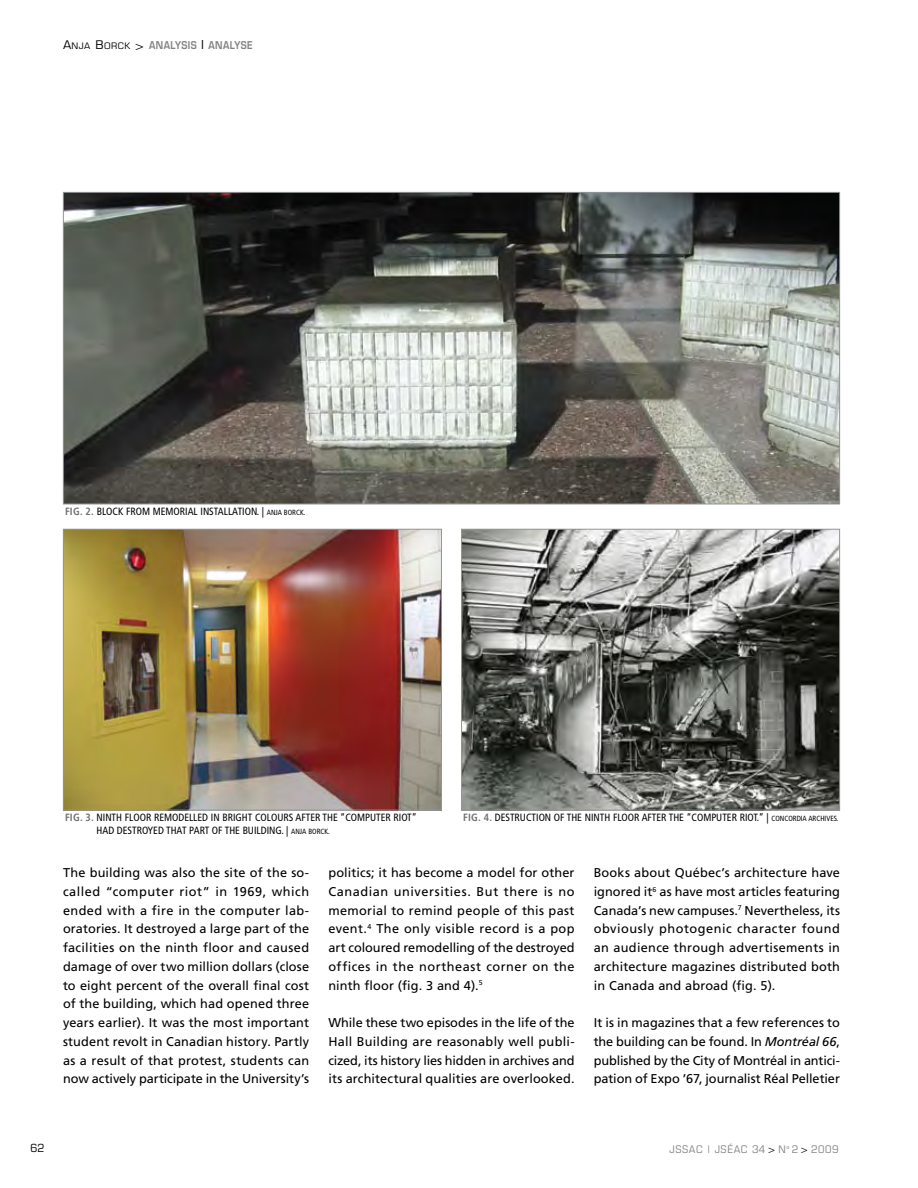
<style>
.page{position:relative;width:918px;height:1188px;background:#fff}
.page>*{position:absolute;margin:0;border:0;box-sizing:border-box;transform-origin:0 0}
.t1{font:12.75px/18.8px "Frutiger";letter-spacing:.005em;color:#000;text-align:justify}
.t2{font:condensed 11.25px "Eurostile";color:#000;scale:1.1 1}
.t3{font:condensed 10.5px/12.8px "Frutiger";color:#000}
.t4{font:600 10.5px "Eurostile";letter-spacing:.05em;color:#808285;scale:.85 1}
.t5{font:condensed 10.5px "Eurostile";letter-spacing:.05em;color:#808285;scale:1.1 1}
.s1{font-weight:400;font-stretch:condensed;font-size:12px;color:#000}
.s2{font-weight:400;font-stretch:condensed;font-size:9px;color:#000}
.s3{font-size:12px;color:#000}
.s4{font-weight:700;color:#6d6f71}
.s5{font-size:7.5px}
.s6{font-style:italic}
.s7{color:#000}
</style>
<div class="page">
<img style="left:65px;top:194px;width:773px;height:308px">
<img style="left:65px;top:531px;width:375px;height:277px">
<div style="left:63px;top:529px;width:379px;height:281px;border:1px solid #939598"></div>
<img style="left:463px;top:531px;width:375px;height:277px">
<div style="left:461px;top:529px;width:379px;height:281px;border:1px solid #939598"></div>
<p class="t4" style="left:63px;top:38px;width:225px"><span class="s1">A</span><span class="s2">NJA</span> <span class="s1">B</span><span class="s2">ORCK</span> <span class="s1">&gt;</span> ANALYSIS <span class="s3">|</span> ANALYSE</p>
<p class="t3" style="left:65px;top:505px;width:242px"><span class="s4">FIG. 2.</span> BLOCK FROM MEMORIAL INSTALLATION. | <span class="s5">ANJA BORCK.</span></p>
<p class="t3" style="left:97px;top:811px;width:322px;text-indent:-31px"><span class="s4">FIG. 3.</span> NINTH FLOOR REMODELLED IN BRIGHT COLOURS AFTER THE “COMPUTER RIOT”<br>HAD DESTROYED THAT PART OF THE BUILDING. | <span class="s5">ANJA BORCK.</span></p>
<p class="t3" style="left:463px;top:811px;width:377px"><span class="s4">FIG. 4.</span> DESTRUCTION OF THE NINTH FLOOR AFTER THE “COMPUTER RIOT.” | <span class="s5">CONCORDIA ARCHIVES.</span></p>
<p class="t1" style="left:63px;top:863px;width:248px">The building was also the site of the so&shy;called “computer riot” in 1969, which ended with a fire in the computer lab&shy;oratories. It destroyed a large part of the facilities on the ninth floor and caused damage of over two million dollars (close to eight percent of the overall final cost of the building, which had opened three years earlier). It was the most important student revolt in Canadian history. Partly as a result of that protest, students can now actively participate in the University’s</p>
<p class="t1" style="left:328px;top:863px;width:248px">politics; it has become a model for other Canadian universities. But there is no memorial to remind people of this past event.<sup>4</sup> The only visible record is a pop art coloured remodelling of the destroyed offices in the northeast corner on the ninth floor (fig. 3 and 4).<sup>5</sup></p>
<p class="t1" style="left:328px;top:1013px;width:248px">While these two episodes in the life of the Hall Building are reasonably well publi&shy;cized, its history lies hidden in archives and its architectural qualities are overlooked.</p>
<p class="t1" style="left:594px;top:863px;width:248px">Books about Québec’s architecture have ignored it<sup>6</sup> as have most articles featuring Canada’s new campuses.<sup>7</sup> Nevertheless, its obviously photogenic character found an audience through advertisements in architecture magazines distributed both in Canada and abroad (fig. 5).</p>
<p class="t1" style="left:594px;top:1013px;width:248px">It is in magazines that a few references to the building can be found. In <span class="s6">Montréal 66</span>, published by the City of Montréal in antici&shy;pation of Expo ’67, journalist Réal Pelletier</p>
<p class="t2" style="left:31px;top:1142px;width:14px">62</p>
<p class="t5" style="left:669px;top:1142px;width:155px">JSSAC | JSÉAC 34 <span class="s7">&gt;</span> N<sup>o</sup> 2 <span class="s7">&gt;</span> 2009</p>
</div>
